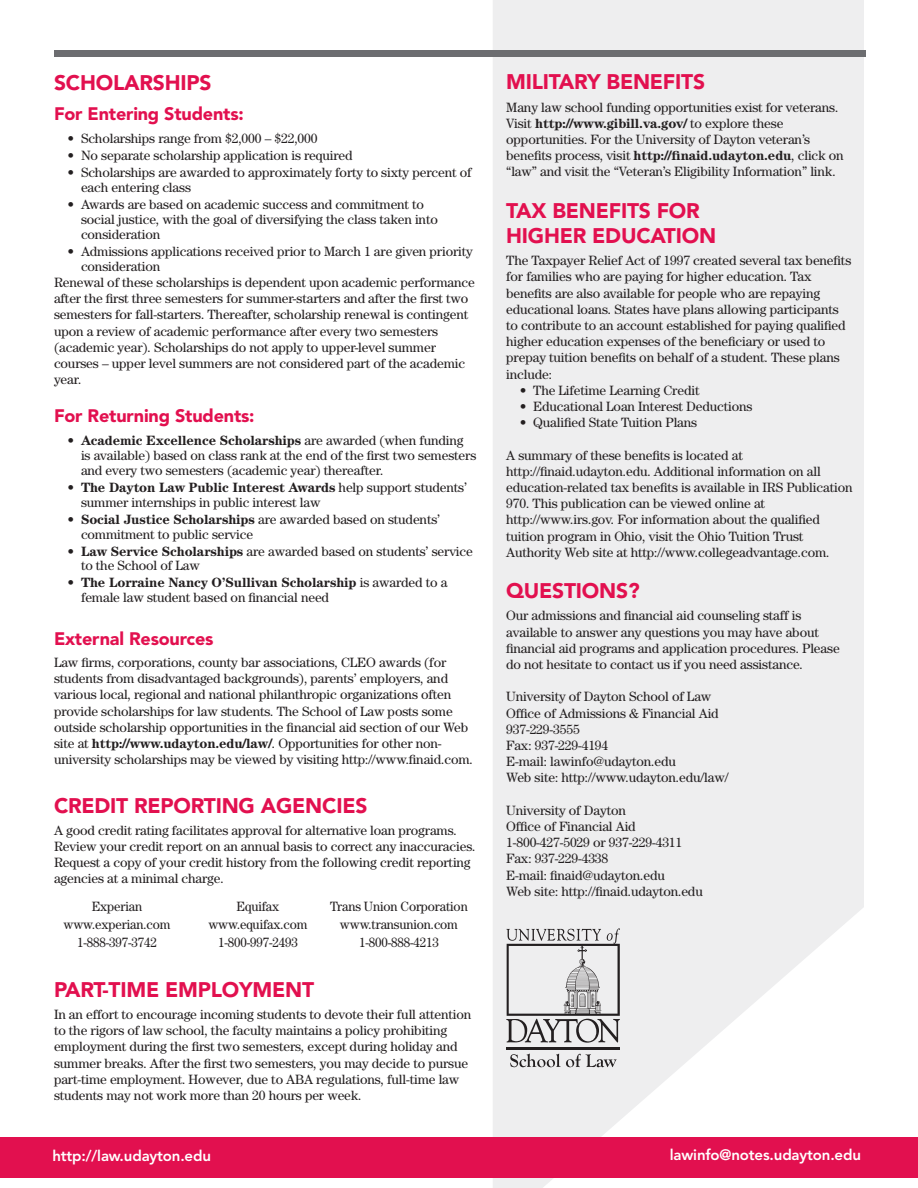
<style>
.page{position:relative;width:918px;height:1188px;background:#fff}
.page>*{position:absolute;margin:0;border:0;box-sizing:border-box;transform-origin:0 0}
.t1{font:900 21px "Avenir";letter-spacing:-.01em;color:#e2104f}
.head2{font:900 18px "Avenir";letter-spacing:-.01em;color:#e2104f}
.head1{font:800 15px "Avenir";letter-spacing:-.01em;color:#fff}
.head2-2{font:13.5px/16.2px "Century";letter-spacing:-.01em;color:#231f20}
.bullet_2{font:13.5px/14.9px "Century";letter-spacing:-.01em;color:#231f20}
.head2-3{font:13.5px "Century";letter-spacing:-.01em;color:#231f20;scale:.95 1}
.s1{font-weight:700}
</style>
<div class="page">
<svg style="left:493px;top:0;width:371px;height:1188px;background:#efeff0"></svg>
<div style="left:0;top:1137px;width:918px;height:40px;background:#e2104f"></div>
<svg style="left:506px;top:928px;width:114px;height:115px;background:#cacacb"></svg>
<hr style="left:507px;top:1047px;width:113px;height:2px;background:#231f20">
<svg style="left:510px;top:1054px;width:107px;height:13px"></svg>
<div style="left:54px;top:51px;width:812px;height:6px;background:#6c6d70"></div>
<p class="t1" style="left:54px;top:70px;width:159px">SCHOLARSHIPS</p>
<p class="head2" style="left:54px;top:103px;width:191px">For Entering Students:</p>
<p class="bullet_2" style="left:68px;top:131px;width:252px">• Scholarships range from $2,000 – $22,000</p>
<p class="bullet_2" style="left:68px;top:148px;width:287px">• No separate scholarship application is required</p>
<p class="bullet_2" style="left:81px;top:165px;width:392px;text-indent:-14px">• Scholarships are awarded to approximately forty to sixty percent of each entering class</p>
<p class="bullet_2" style="left:81px;top:197px;width:358px;text-indent:-14px">• Awards are based on academic success and commitment to social justice, with the goal of diversifying the class taken into consideration</p>
<p class="bullet_2" style="left:81px;top:244px;width:393px;text-indent:-14px">• Admissions applications received prior to March 1 are given priority consideration</p>
<p class="head2-2" style="left:54px;top:274px;width:422px">Renewal of these scholarships is dependent upon academic performance after the first three semesters for summer-starters and after the first two semesters for fall-starters. Thereafter, scholarship renewal is contingent upon a review of academic performance after every two semesters (academic year). Scholarships do not apply to upper-level summer courses – upper level summers are not considered part of the academic year.</p>
<p class="head2" style="left:54px;top:405px;width:202px">For Returning Students:</p>
<p class="bullet_2" style="left:81px;top:433px;width:397px;text-indent:-14px"><span class="s1">• Academic Excellence Scholarships</span> are awarded (when funding is available) based on class rank at the end of the first two semesters and every two semesters (academic year) thereafter.</p>
<p class="bullet_2" style="left:81px;top:480px;width:388px;text-indent:-14px"><span class="s1">• The Dayton Law Public Interest Awards</span> help support students’ summer internships in public interest law</p>
<p class="bullet_2" style="left:81px;top:511px;width:361px;text-indent:-14px"><span class="s1">• Social Justice Scholarships</span> are awarded based on students’ commitment to public service</p>
<p class="bullet_2" style="left:81px;top:543px;width:393px;text-indent:-14px"><span class="s1">• Law Service Scholarships</span> are awarded based on students’ service to the School of Law</p>
<p class="bullet_2" style="left:81px;top:575px;width:368px;text-indent:-14px"><span class="s1">• The Lorraine Nancy O’Sullivan Scholarship</span> is awarded to a female law student based on financial need</p>
<p class="head2" style="left:54px;top:628px;width:161px">External Resources</p>
<p class="head2-2" style="left:54px;top:654px;width:421px">Law firms, corporations, county bar associations, CLEO awards (for students from disadvantaged backgrounds), parents’ employers, and various local, regional and national philanthropic organizations often provide scholarships for law students. The School of Law posts some outside scholarship opportunities in the financial aid section of our Web site at <span class="s1">http://www.udayton.edu/law/</span>. Opportunities for other non&shy;university scholarships may be viewed by visiting http://www.finaid.com.</p>
<p class="t1" style="left:54px;top:793px;width:315px">CREDIT REPORTING AGENCIES</p>
<p class="head2-2" style="left:54px;top:822px;width:423px">A good credit rating facilitates approval for alternative loan programs.<br>Review your credit report on an annual basis to correct any inaccuracies.<br>Request a copy of your credit history from the following credit reporting agencies at a minimal charge.</p>
<p class="head2-3" style="left:92px;top:898px;width:55px">Experian</p>
<p class="head2-3" style="left:64px;top:916px;width:114px">www.experian.com</p>
<p class="head2-3" style="left:77px;top:934px;width:85px">1-888-397-3742</p>
<p class="head2-3" style="left:330px;top:898px;width:146px">Trans Union Corporation</p>
<p class="head2-3" style="left:340px;top:916px;width:126px">www.transunion.com</p>
<p class="head2-3" style="left:359px;top:934px;width:85px">1-800-888-4213</p>
<p class="head2-3" style="left:237px;top:898px;width:46px">Equifax</p>
<p class="head2-3" style="left:208px;top:916px;width:106px">www.equifax.com</p>
<p class="head2-3" style="left:218px;top:934px;width:85px">1-800-997-2493</p>
<p class="t1" style="left:54px;top:977px;width:262px">PART-TIME EMPLOYMENT</p>
<p class="head2-2" style="left:54px;top:1006px;width:419px">In an effort to encourage incoming students to devote their full attention to the rigors of law school, the faculty maintains a policy prohibiting employment during the first two semesters, except during holiday and summer breaks. After the first two semesters, you may decide to pursue part-time employment. However, due to ABA regulations, full-time law students may not work more than 20 hours per week.</p>
<p class="t1" style="left:506px;top:69px;width:200px">MILITARY BENEFITS</p>
<p class="head2-2" style="left:506px;top:99px;width:339px">Many law school funding opportunities exist for veterans.<br>Visit <span class="s1">http://www.gibill.va.gov/</span> to explore these opportunities. For the University of Dayton veteran’s benefits process, visit <span class="s1">http://finaid.udayton.edu</span>, click on “law” and visit the “Veteran’s Eligibility Information” link.</p>
<p class="t1" style="left:506px;top:198px;width:195px">TAX BENEFITS FOR</p>
<p class="t1" style="left:506px;top:223px;width:211px">HIGHER EDUCATION</p>
<p class="head2-2" style="left:506px;top:252px;width:347px">The Taxpayer Relief Act of 1997 created several tax benefits for families who are paying for higher education. Tax benefits are also available for people who are repaying educational loans. States have plans allowing participants to contribute to an account established for paying qualified higher education expenses of the beneficiary or used to prepay tuition benefits on behalf of a student. These plans include:</p>
<p class="head2-2" style="left:520px;top:382px;width:181px">• The Lifetime Learning Credit</p>
<p class="head2-2" style="left:520px;top:398px;width:234px">• Educational Loan Interest Deductions</p>
<p class="head2-2" style="left:520px;top:414px;width:179px">• Qualified State Tuition Plans</p>
<p class="head2-2" style="left:506px;top:447px;width:238px">A summary of these benefits is located at</p>
<p class="head2-2" style="left:506px;top:463px;width:348px">http://finaid.udayton.edu. Additional information on all education-related tax benefits is available in IRS Publication<br>970. This publication can be viewed online at</p>
<p class="head2-2" style="left:506px;top:512px;width:325px">http://www.irs.gov. For information about the qualified tuition program in Ohio, visit the Ohio Tuition Trust<br>Authority Web site at http://www.collegeadvantage.com.</p>
<p class="t1" style="left:506px;top:578px;width:135px">QUESTIONS?</p>
<p class="head2-2" style="left:506px;top:608px;width:335px">Our admissions and financial aid counseling staff is available to answer any questions you may have about financial aid programs and application procedures. Please do not hesitate to contact us if you need assistance.</p>
<p class="head2-2" style="left:506px;top:689px;width:207px">University of Dayton School of Law</p>
<p class="head2-2" style="left:506px;top:705px;width:214px">Office of Admissions &amp; Financial Aid</p>
<p class="head2-2" style="left:506px;top:721px;width:75px">937-229-3555</p>
<p class="head2-2" style="left:506px;top:737px;width:104px">Fax: 937-229-4194</p>
<p class="head2-2" style="left:506px;top:753px;width:171px">E-mail: lawinfo@udayton.edu</p>
<p class="head2-2" style="left:506px;top:770px;width:224px">Web site: http://www.udayton.edu/law/</p>
<p class="head2-2" style="left:506px;top:802px;width:121px">University of Dayton</p>
<p class="head2-2" style="left:506px;top:818px;width:131px">Office of Financial Aid</p>
<p class="head2-2" style="left:506px;top:834px;width:178px">1-800-427-5029 or 937-229-4311</p>
<p class="head2-2" style="left:506px;top:851px;width:104px">Fax: 937-229-4338</p>
<p class="head2-2" style="left:506px;top:867px;width:160px">E-mail: finaid@udayton.edu</p>
<p class="head2-2" style="left:506px;top:883px;width:198px">Web site: http://finaid.udayton.edu</p>
<p class="head1" style="left:52px;top:1147px;width:160px">http://law.udayton.edu</p>
<p class="head1" style="left:670px;top:1146px;width:193px">lawinfo@notes.udayton.edu</p>
</div>
